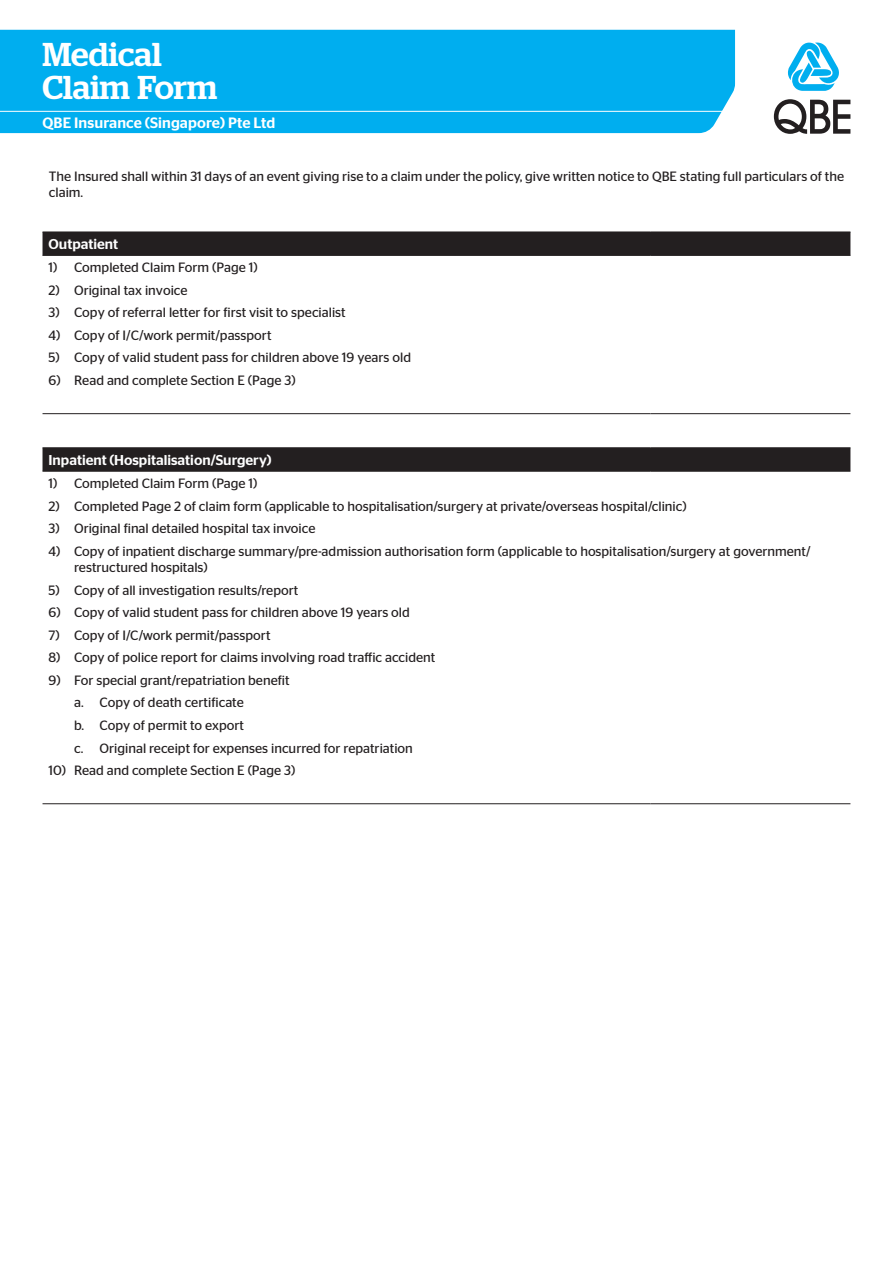
<style>
.page{position:relative;width:893px;height:1263px;background:#fff}
.page>*{position:absolute;margin:0;border:0;box-sizing:border-box;transform-origin:0 0}
.t1{font:500 33px/33px "Stag";color:#fff}
.t2{font:500 15px "Stag Sans";letter-spacing:.005em;color:#fff}
.t3{font:500 14.25px "Stag Sans";color:#fff}
.t4{font:13.5px/22.5px "Stag Sans";color:#231f20}
</style>
<div class="page">
<svg style="left:788px;top:43px;width:51px;height:48px"></svg>
<svg style="left:774px;top:99px;width:76px;height:35px"></svg>
<div style="left:0;top:30px;width:735px;height:103px;background:#00aeef"></div>
<hr style="left:0;top:111px;width:735px;height:1px;background:#fff">
<div style="left:43px;top:232px;width:807px;height:23px;background:#231f20"></div>
<hr style="left:43px;top:255px;width:412px;height:1px;background:#231f20">
<hr style="left:455px;top:255px;width:196px;height:1px;background:#231f20">
<hr style="left:651px;top:255px;width:199px;height:1px;background:#231f20">
<hr style="left:43px;top:413px;width:412px;height:1px;background:#231f20">
<hr style="left:455px;top:413px;width:196px;height:1px;background:#231f20">
<hr style="left:651px;top:413px;width:199px;height:1px;background:#231f20">
<hr style="left:43px;top:447px;width:412px;height:1px;background:#231f20">
<hr style="left:455px;top:447px;width:196px;height:1px;background:#231f20">
<hr style="left:651px;top:447px;width:199px;height:1px;background:#231f20">
<div style="left:43px;top:448px;width:807px;height:23px;background:#231f20"></div>
<hr style="left:43px;top:471px;width:412px;height:1px;background:#231f20">
<hr style="left:455px;top:471px;width:196px;height:1px;background:#231f20">
<hr style="left:651px;top:471px;width:199px;height:1px;background:#231f20">
<hr style="left:43px;top:803px;width:412px;height:1px;background:#231f20">
<hr style="left:455px;top:803px;width:196px;height:1px;background:#231f20">
<hr style="left:651px;top:803px;width:199px;height:1px;background:#231f20">
<h1 class="t1" style="left:43px;top:37px;width:176px">Medical<br>Claim Form</h1>
<p class="t2" style="left:43px;top:114px;width:234px">QBE Insurance (Singapore) Pte Ltd</p>
<p class="t4" style="left:49px;top:168px;width:797px;line-height:16.2px">The Insured shall within 31 days of an event giving rise to a claim under the policy, give written notice to QBE stating full particulars of the claim.</p>
<p class="t3" style="left:49px;top:236px;width:71px">Outpatient</p>
<p class="t4" style="left:49px;top:256px;width:211px">1) Completed Claim Form (Page 1)</p>
<p class="t4" style="left:49px;top:279px;width:141px">2) Original tax invoice</p>
<p class="t4" style="left:49px;top:301px;width:299px">3) Copy of referral letter for first visit to specialist</p>
<p class="t4" style="left:49px;top:324px;width:224px">4) Copy of I/C/work permit/passport</p>
<p class="t4" style="left:49px;top:346px;width:364px">5) Copy of valid student pass for children above 19 years old</p>
<p class="t4" style="left:49px;top:369px;width:249px">6) Read and complete Section E (Page 3)</p>
<p class="t3" style="left:49px;top:452px;width:225px">Inpatient (Hospitalisation/Surgery)</p>
<p class="t4" style="left:49px;top:472px;width:211px">1) Completed Claim Form (Page 1)</p>
<p class="t4" style="left:49px;top:494px;width:640px">2) Completed Page 2 of claim form (applicable to hospitalisation/surgery at private/overseas hospital/clinic)</p>
<p class="t4" style="left:49px;top:517px;width:268px">3) Original final detailed hospital tax invoice</p>
<p class="t4" style="left:74px;top:543px;width:738px;line-height:16.2px;text-indent:-26px">4) Copy of inpatient discharge summary/pre-admission authorisation form (applicable to hospitalisation/surgery at government/ restructured hospitals)</p>
<p class="t4" style="left:49px;top:578px;width:251px">5) Copy of all investigation results/report</p>
<p class="t4" style="left:49px;top:601px;width:363px">6) Copy of valid student pass for children above 19 years old</p>
<p class="t4" style="left:49px;top:624px;width:224px">7) Copy of I/C/work permit/passport</p>
<p class="t4" style="left:49px;top:646px;width:388px">8) Copy of police report for claims involving road traffic accident</p>
<p class="t4" style="left:74px;top:669px;width:340px;text-indent:-26px">9) For special grant/repatriation benefit<br>a. Copy of death certificate<br>b. Copy of permit to export<br>c. Original receipt for expenses incurred for repatriation</p>
<p class="t4" style="left:49px;top:759px;width:248px">10) Read and complete Section E (Page 3)</p>
</div>
